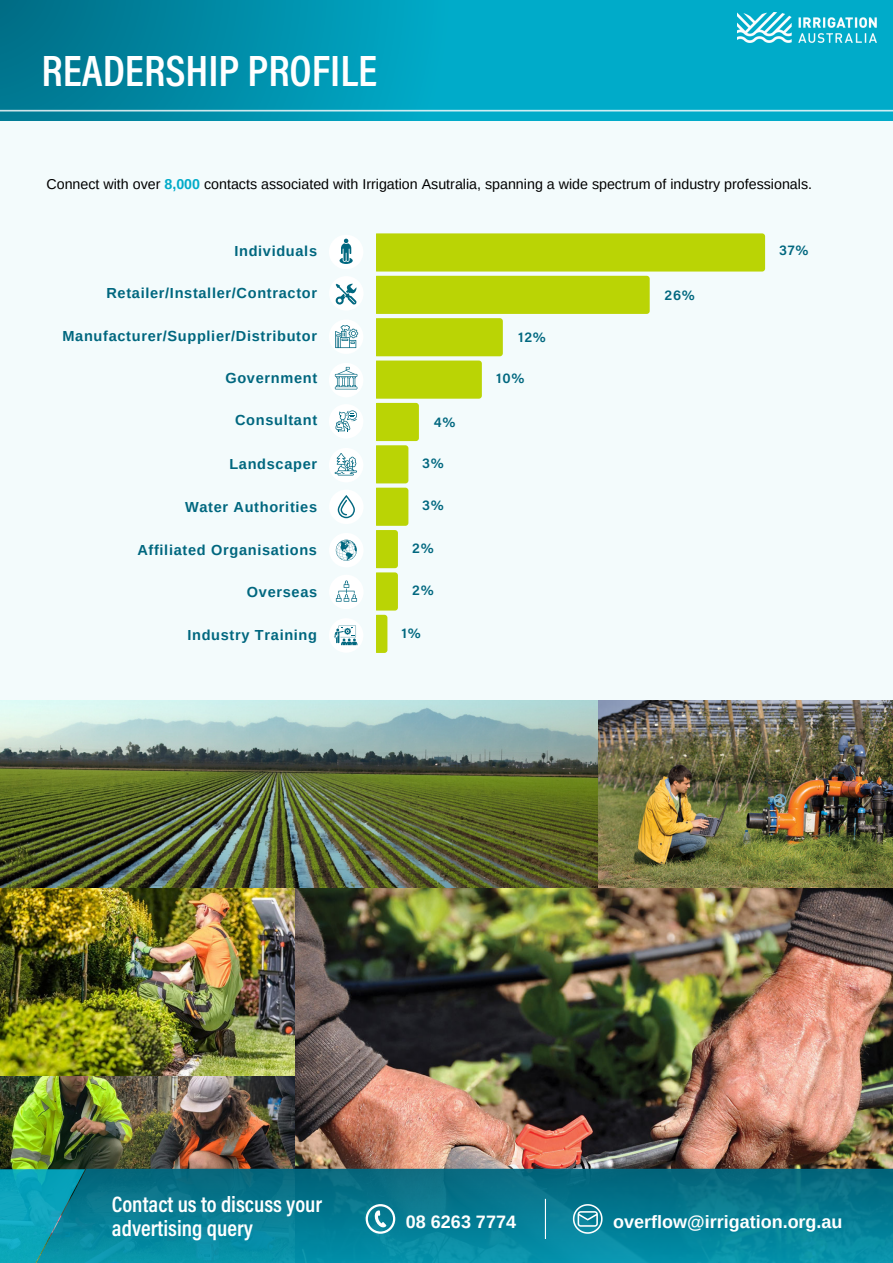
<style>
.page{position:relative;width:893px;height:1263px;background:#f3fbfc}
.page>*{position:absolute;margin:0;border:0;box-sizing:border-box;transform-origin:0 0}
.t1{font:600 44.25px "Acumin Pro Cond";color:#fff}
.t2{font:600 22.5px/24.2px "Acumin Pro Cond";color:#fff}
.t3{font:700 18px "Arimo";color:#fff}
.t4{font:700 14.55px "Arimo";letter-spacing:.045em;color:#00677f}
.t5{font:14.25px "Arimo";color:#000}
.t6{font:600 14.25px "Acumin Pro";letter-spacing:.045em;color:#00677f}
.s1{font-weight:700;color:#00abc9}
</style>
<div class="page">
<img style="left:0;top:701px;width:893px;height:468px">
<svg style="left:0;top:1169px;width:19px;height:94px;background:#0da5bc"></svg>
<svg style="left:0;top:0;width:893px;height:120px;background:#009bb8"></svg>
<hr style="left:0;top:110px;width:893px;height:2px;background:#fff">
<svg style="left:19px;top:1169px;width:874px;height:94px;background:#077f96"></svg>
<svg style="left:377px;top:233px;width:388px;height:420px"></svg>
<div style="left:329px;top:235px;width:34px;height:34px;background:#fff;border-radius:50%"></div>
<svg style="left:339px;top:239px;width:13px;height:25px"></svg>
<div style="left:329px;top:276px;width:34px;height:35px;background:#fff;border-radius:50%"></div>
<svg style="left:336px;top:283px;width:21px;height:22px"></svg>
<div style="left:329px;top:319px;width:34px;height:35px;background:#fff;border-radius:50%"></div>
<svg style="left:335px;top:325px;width:23px;height:23px"></svg>
<div style="left:329px;top:363px;width:34px;height:34px;background:#fff;border-radius:50%"></div>
<svg style="left:335px;top:367px;width:22px;height:22px"></svg>
<div style="left:329px;top:404px;width:34px;height:35px;background:#fff;border-radius:50%"></div>
<svg style="left:335px;top:410px;width:22px;height:22px"></svg>
<div style="left:329px;top:448px;width:34px;height:34px;background:#fff;border-radius:50%"></div>
<svg style="left:335px;top:453px;width:22px;height:22px"></svg>
<div style="left:329px;top:490px;width:34px;height:34px;background:#fff;border-radius:50%"></div>
<svg style="left:338px;top:495px;width:17px;height:23px"></svg>
<div style="left:329px;top:533px;width:34px;height:34px;background:#fff;border-radius:50%"></div>
<svg style="left:336px;top:540px;width:21px;height:20px"></svg>
<div style="left:329px;top:575px;width:34px;height:34px;background:#fff;border-radius:50%"></div>
<svg style="left:336px;top:580px;width:21px;height:22px"></svg>
<div style="left:329px;top:618px;width:34px;height:35px;background:#fff;border-radius:50%"></div>
<svg style="left:334px;top:626px;width:23px;height:19px"></svg>
<img style="left:737px;top:12px;width:140px;height:30px">
<hr style="left:545px;top:1199px;width:1px;height:40px;background:#fff">
<svg style="left:366px;top:1204px;width:29px;height:30px"></svg>
<svg style="left:573px;top:1204px;width:29px;height:30px"></svg>
<h1 class="t1" style="left:41px;top:54px;width:337px">READERSHIP PROFILE</h1>
<p class="t5" style="left:47px;top:176px;width:767px">Connect with over <span class="s1">8,000</span> contacts associated with Irrigation Asutralia, spanning a wide spectrum of industry professionals.</p>
<p class="t4" style="left:234px;top:243px;width:84px">Individuals</p>
<p class="t6" style="left:779px;top:245px;width:31px">37%</p>
<p class="t4" style="left:106px;top:285px;width:212px">Retailer/Installer/Contractor</p>
<p class="t6" style="left:664px;top:290px;width:32px">26%</p>
<p class="t4" style="left:62px;top:328px;width:256px">Manufacturer/Supplier/Distributor</p>
<p class="t4" style="left:225px;top:370px;width:93px">Government</p>
<p class="t4" style="left:235px;top:412px;width:84px">Consultant</p>
<p class="t4" style="left:229px;top:456px;width:89px">Landscaper</p>
<p class="t4" style="left:185px;top:499px;width:134px">Water Authorities</p>
<p class="t4" style="left:137px;top:541px;width:181px">Affiliated Organisations</p>
<p class="t4" style="left:247px;top:584px;width:72px">Overseas</p>
<p class="t4" style="left:187px;top:626px;width:131px">Industry Training</p>
<p class="t6" style="left:434px;top:416px;width:23px">4%</p>
<p class="t6" style="left:422px;top:458px;width:23px">3%</p>
<p class="t6" style="left:422px;top:499px;width:23px">3%</p>
<p class="t6" style="left:412px;top:543px;width:23px">2%</p>
<p class="t6" style="left:412px;top:584px;width:23px">2%</p>
<p class="t6" style="left:401px;top:628px;width:21px">1%</p>
<p class="t6" style="left:518px;top:331px;width:29px">12%</p>
<p class="t6" style="left:496px;top:373px;width:30px">10%</p>
<h2 class="t2" style="left:112px;top:1194px;width:212px">Contact us to discuss your advertising query</h2>
<p class="t3" style="left:406px;top:1211px;width:112px">08 6263 7774</p>
<p class="t3" style="left:613px;top:1211px;width:231px">overflow@irrigation.org.au</p>
</div>
